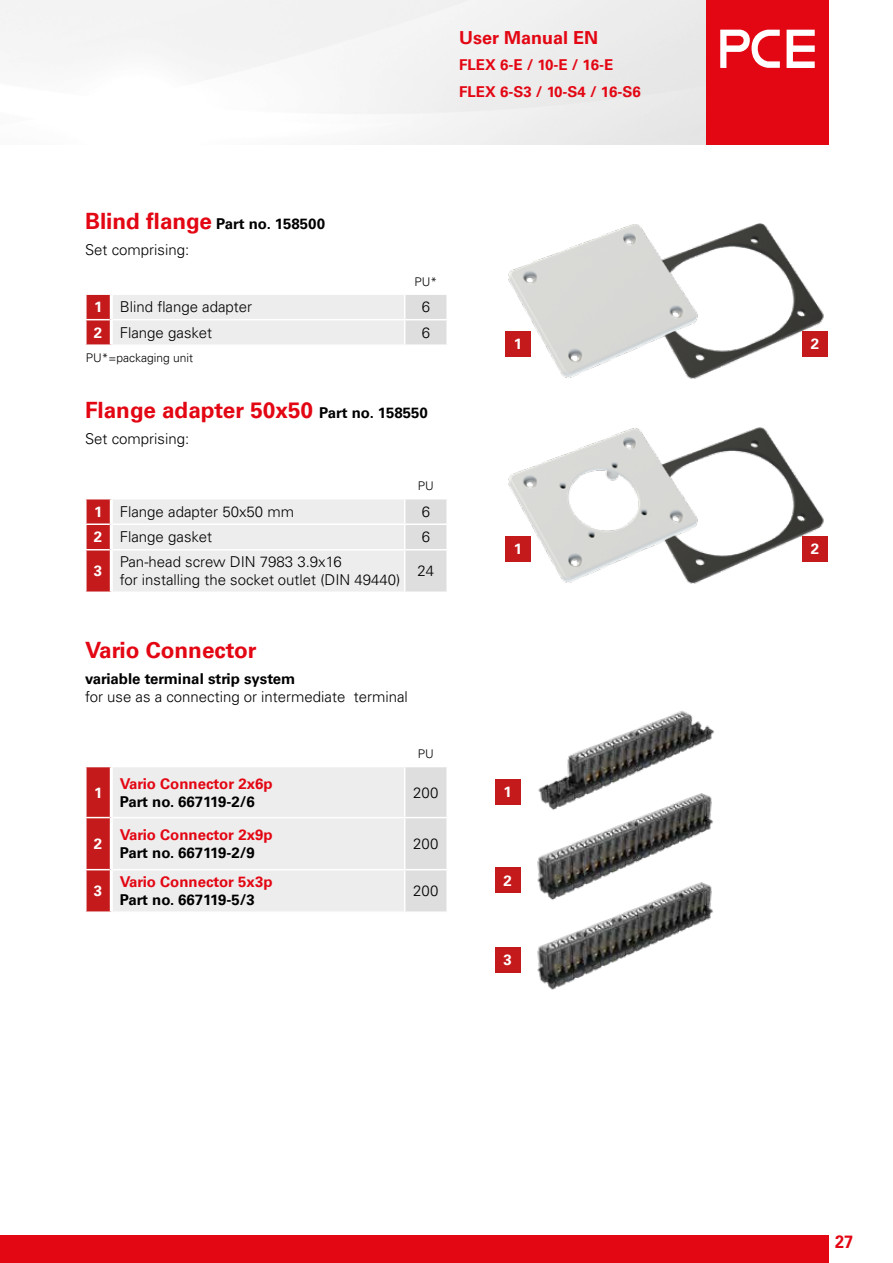
<style>
.page{position:relative;width:893px;height:1263px;background:#fff}
.page>*{position:absolute;margin:0;border:0;box-sizing:border-box;transform-origin:0 0}
.t1{font:700 22.5px "Univers LT Pro 65";color:#e30613}
.t2{font:700 18px "Univers LT Pro 65";color:#e30613}
.t3{font:700 18px "Univers LT Pro 65";color:#e30613;scale:.9 1}
.t4{font:300 15px/18px "Univers LT Pro 45";color:#000}
.t5{font:700 15px "Univers LT Pro 65";color:#000}
.t6{font:700 15px/26.5px "Univers LT Pro 65";color:#e30613}
.t7{font:700 15px "Univers LT Pro 65";color:#fff}
.t8{font:300 12px "Univers LT Pro 45";color:#000}
.s1{font-size:22.5px;color:#e30613}
.s2{font-family:"Univers LT Pro 65";font-weight:700;color:#fff}
.s3{font-size:15px;color:#000}
</style>
<div class="page">
<div style="left:706px;top:0;width:123px;height:145px;background:#e30613"></div>
<svg style="left:720px;top:30px;width:95px;height:38px"></svg>
<div style="left:0;top:1235px;width:829px;height:28px;background:#e30613"></div>
<svg style="left:85px;top:499px;width:362px;height:93px;background:#e9dede"></svg>
<hr style="left:113px;top:523px;width:292px;height:2px;background:#fff">
<hr style="left:405px;top:523px;width:43px;height:2px;background:#fff">
<hr style="left:113px;top:549px;width:292px;height:1px;background:#fff">
<hr style="left:405px;top:549px;width:43px;height:1px;background:#fff">
<hr style="left:111px;top:591px;width:294px;height:2px;background:#fff">
<hr style="left:405px;top:591px;width:43px;height:2px;background:#fff">
<hr style="left:110px;top:499px;width:3px;height:25px;background:#fff">
<hr style="left:110px;top:524px;width:3px;height:26px;background:#fff">
<hr style="left:110px;top:550px;width:3px;height:41px;background:#fff">
<svg style="left:85px;top:295px;width:362px;height:50px;background:#e9dede"></svg>
<hr style="left:113px;top:319px;width:292px;height:1px;background:#fff">
<hr style="left:405px;top:319px;width:43px;height:1px;background:#fff">
<hr style="left:111px;top:344px;width:294px;height:2px;background:#fff">
<hr style="left:405px;top:344px;width:43px;height:2px;background:#fff">
<hr style="left:110px;top:295px;width:3px;height:25px;background:#fff">
<hr style="left:110px;top:320px;width:3px;height:24px;background:#fff">
<img style="left:718px;top:223px;width:106px;height:146px">
<img style="left:718px;top:427px;width:110px;height:147px">
<div style="left:802px;top:331px;width:26px;height:26px;background:#c51a1b"></div>
<div style="left:802px;top:536px;width:26px;height:25px;background:#c51a1b"></div>
<img style="left:508px;top:224px;width:210px;height:155px">
<img style="left:505px;top:428px;width:213px;height:156px">
<div style="left:505px;top:331px;width:26px;height:26px;background:#c51a1b"></div>
<div style="left:505px;top:536px;width:26px;height:25px;background:#c51a1b"></div>
<div style="left:495px;top:867px;width:25px;height:26px;background:#c51a1b"></div>
<div style="left:495px;top:947px;width:25px;height:26px;background:#c51a1b"></div>
<div style="left:495px;top:779px;width:25px;height:26px;background:#c51a1b"></div>
<img style="left:537px;top:848px;width:176px;height:142px">
<img style="left:538px;top:710px;width:176px;height:138px">
<svg style="left:85px;top:767px;width:362px;height:145px;background:#e9dede"></svg>
<hr style="left:113px;top:817px;width:292px;height:1px;background:#fff">
<hr style="left:405px;top:817px;width:43px;height:1px;background:#fff">
<hr style="left:113px;top:869px;width:292px;height:1px;background:#fff">
<hr style="left:405px;top:869px;width:43px;height:1px;background:#fff">
<hr style="left:111px;top:911px;width:294px;height:2px;background:#fff">
<hr style="left:405px;top:911px;width:43px;height:2px;background:#fff">
<hr style="left:110px;top:767px;width:3px;height:50px;background:#fff">
<hr style="left:110px;top:817px;width:3px;height:53px;background:#fff">
<hr style="left:110px;top:870px;width:3px;height:41px;background:#fff">
<p class="t2" style="left:459px;top:24px;width:141px">User Manual EN</p>
<p class="t6" style="left:459px;top:51px;width:183px">FLEX 6-E / 10-E / 16-E<br>FLEX 6-S3 / 10-S4 / 16-S6</p>
<p class="t5" style="left:85px;top:213px;width:242px"><span class="s1">Blind flange</span> Part no. 158500</p>
<p class="t4" style="left:85px;top:241px;width:106px">Set comprising:</p>
<p class="t8" style="left:415px;top:274px;width:24px">PU*</p>
<p class="t4" style="left:94px;top:298px;width:160px"><span class="s2">1</span> Blind flange adapter</p>
<p class="t4" style="left:422px;top:298px;width:10px">6</p>
<p class="t4" style="left:94px;top:323px;width:120px"><span class="s2">2</span> Flange gasket</p>
<p class="t4" style="left:422px;top:323px;width:10px">6</p>
<p class="t8" style="left:86px;top:350px;width:109px">PU*=packaging unit</p>
<h1 class="t1" style="left:85px;top:394px;width:344px">Flange adapter 50x50 <span class="s3">Part no. 158550</span></h1>
<p class="t4" style="left:85px;top:429px;width:106px">Set comprising:</p>
<p class="t8" style="left:418px;top:478px;width:17px">PU</p>
<p class="t4" style="left:94px;top:502px;width:202px"><span class="s2">1</span> Flange adapter 50x50 mm</p>
<p class="t4" style="left:422px;top:502px;width:10px">6</p>
<p class="t4" style="left:94px;top:528px;width:120px"><span class="s2">2</span> Flange gasket</p>
<p class="t4" style="left:422px;top:528px;width:10px">6</p>
<p class="t7" style="left:94px;top:561px;width:10px">3</p>
<p class="t4" style="left:120px;top:553px;width:282px">Pan-head screw DIN 7983 3.9x16<br>for installing the socket outlet (DIN 49440)</p>
<p class="t4" style="left:418px;top:562px;width:18px">24</p>
<h1 class="t1" style="left:85px;top:634px;width:173px">Vario Connector</h1>
<p class="t5" style="left:85px;top:668px;width:212px">variable terminal strip system</p>
<p class="t4" style="left:85px;top:687px;width:324px">for use as a connecting or intermediate terminal</p>
<p class="t8" style="left:418px;top:746px;width:17px">PU</p>
<p class="t7" style="left:94px;top:782px;width:10px">1</p>
<p class="t6" style="left:120px;top:769px;width:154px">Vario Connector 2x6p</p>
<p class="t5" style="left:120px;top:791px;width:137px">Part no. 667119-2/6</p>
<p class="t4" style="left:413px;top:783px;width:27px">200</p>
<p class="t7" style="left:94px;top:833px;width:10px">2</p>
<p class="t6" style="left:120px;top:821px;width:154px">Vario Connector 2x9p</p>
<p class="t5" style="left:120px;top:842px;width:137px">Part no. 667119-2/9</p>
<p class="t4" style="left:413px;top:834px;width:27px">200</p>
<p class="t7" style="left:94px;top:880px;width:10px">3</p>
<p class="t6" style="left:120px;top:868px;width:154px">Vario Connector 5x3p</p>
<p class="t5" style="left:120px;top:889px;width:137px">Part no. 667119-5/3</p>
<p class="t4" style="left:413px;top:882px;width:27px">200</p>
<p class="t7" style="left:514px;top:334px;width:10px">1</p>
<p class="t7" style="left:514px;top:538px;width:10px">1</p>
<p class="t7" style="left:503px;top:782px;width:10px">1</p>
<p class="t7" style="left:503px;top:870px;width:10px">2</p>
<p class="t7" style="left:503px;top:949px;width:10px">3</p>
<p class="t7" style="left:811px;top:334px;width:10px">2</p>
<p class="t7" style="left:811px;top:538px;width:10px">2</p>
<p class="t3" style="left:835px;top:1229px;width:22px">27</p>
</div>
